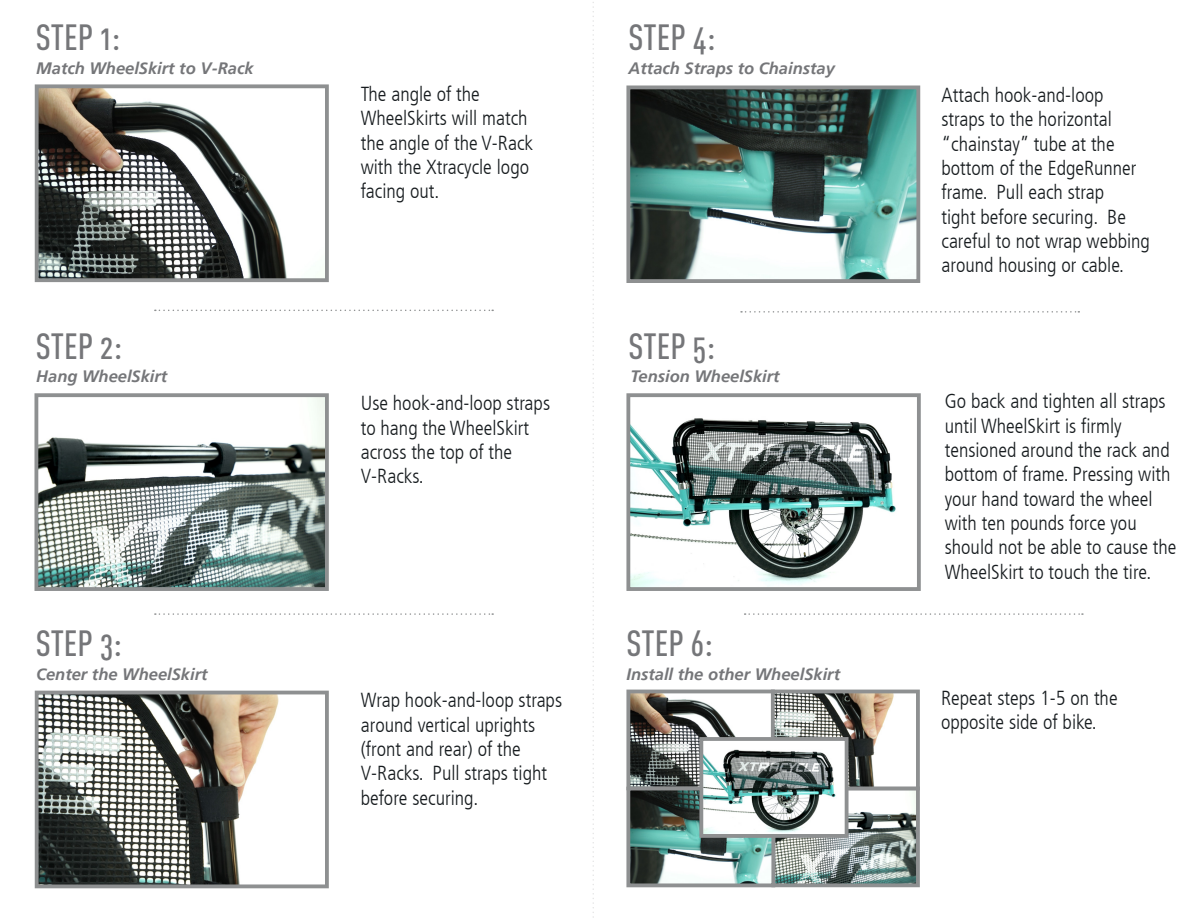
<style>
.page{position:relative;width:1188px;height:918px;background:#fff}
.page>*{position:absolute;margin:0;border:0;box-sizing:border-box;transform-origin:0 0}
.Heading_1{font:36px "DIN Cond Medium Alternate";color:#757679}
.body_text{font:300 condensed 20.25px/24.3px "Frutiger LT";color:#171c1f}
.blurb_green{font:italic 700 16.5px "Frutiger LT";color:#757679}
</style>
<div class="page">
<svg style="left:592px;top:2px;width:2px;height:916px"></svg>
<svg style="left:155px;top:310px;width:338px;height:1px"></svg>
<img style="left:40px;top:89px;width:247px;height:188px">
<div style="left:35px;top:84px;width:294px;height:198px;border:4px solid #8e9091"></div>
<img style="left:39px;top:398px;width:285px;height:188px">
<div style="left:34px;top:393px;width:295px;height:198px;border:4px solid #8e9091"></div>
<svg style="left:745px;top:613px;width:338px;height:2px"></svg>
<svg style="left:741px;top:311px;width:338px;height:2px"></svg>
<img style="left:40px;top:696px;width:239px;height:187px">
<div style="left:35px;top:691px;width:294px;height:197px;border:4px solid #8e9091"></div>
<img style="left:631px;top:418px;width:265px;height:168px">
<div style="left:626px;top:393px;width:295px;height:198px;border:4px solid #8e9091"></div>
<img style="left:631px;top:91px;width:284px;height:187px">
<div style="left:626px;top:86px;width:294px;height:197px;border:4px solid #8e9091"></div>
<img style="left:631px;top:695px;width:284px;height:187px">
<div style="left:626px;top:690px;width:149px;height:100px;border:4px solid #8e9091"></div>
<div style="left:771px;top:786px;width:149px;height:101px;border:4px solid #8e9091"></div>
<div style="left:771px;top:690px;width:149px;height:100px;border:4px solid #8e9091"></div>
<div style="left:626px;top:787px;width:149px;height:100px;border:4px solid #8e9091"></div>
<img style="left:704px;top:742px;width:140px;height:91px">
<div style="left:699px;top:737px;width:150px;height:101px;border:4px solid #8e9091"></div>
<svg style="left:155px;top:613px;width:338px;height:2px"></svg>
<p class="Heading_1" style="left:36px;top:16px;width:86px">STEP 1:</p>
<p class="Heading_1" style="left:629px;top:16px;width:89px">STEP 4:</p>
<p class="blurb_green" style="left:36px;top:59px;width:219px">Match WheelSkirt to V-Rack</p>
<p class="blurb_green" style="left:629px;top:59px;width:208px">Attach Straps to Chainstay</p>
<p class="body_text" style="left:361px;top:82px;width:174px">The angle of the<br>WheelSkirts will match the angle of the V-Rack with the Xtracycle logo facing out.</p>
<p class="body_text" style="left:942px;top:83px;width:210px">Attach hook-and-loop straps to the horizontal “chainstay” tube at the bottom of the EdgeRunner frame. Pull each strap<br>tight before securing. Be careful to not wrap webbing around housing or cable.</p>
<p class="Heading_1" style="left:36px;top:325px;width:88px">STEP 2:</p>
<p class="Heading_1" style="left:629px;top:325px;width:88px">STEP 5:</p>
<p class="blurb_green" style="left:36px;top:367px;width:133px">Hang WheelSkirt</p>
<p class="blurb_green" style="left:631px;top:367px;width:151px">Tension WheelSkirt</p>
<p class="body_text" style="left:361px;top:391px;width:191px">Use hook-and-loop straps to hang the WheelSkirt across the top of the<br>V-Racks.</p>
<p class="body_text" style="left:945px;top:390px;width:233px">Go back and tighten all straps until WheelSkirt is firmly tensioned around the rack and bottom of frame. Pressing with your hand toward the wheel with ten pounds force you should not be able to cause the<br>WheelSkirt to touch the tire.</p>
<p class="Heading_1" style="left:36px;top:622px;width:88px">STEP 3:</p>
<p class="Heading_1" style="left:626px;top:622px;width:88px">STEP 6:</p>
<p class="blurb_green" style="left:36px;top:664px;width:173px">Center the WheelSkirt</p>
<p class="blurb_green" style="left:626px;top:664px;width:215px">Install the other WheelSkirt</p>
<p class="body_text" style="left:361px;top:688px;width:203px">Wrap hook-and-loop straps around vertical uprights (front and rear) of the<br>V-Racks. Pull straps tight before securing.</p>
<p class="body_text" style="left:941px;top:686px;width:178px">Repeat steps 1-5 on the opposite side of bike.</p>
</div>
